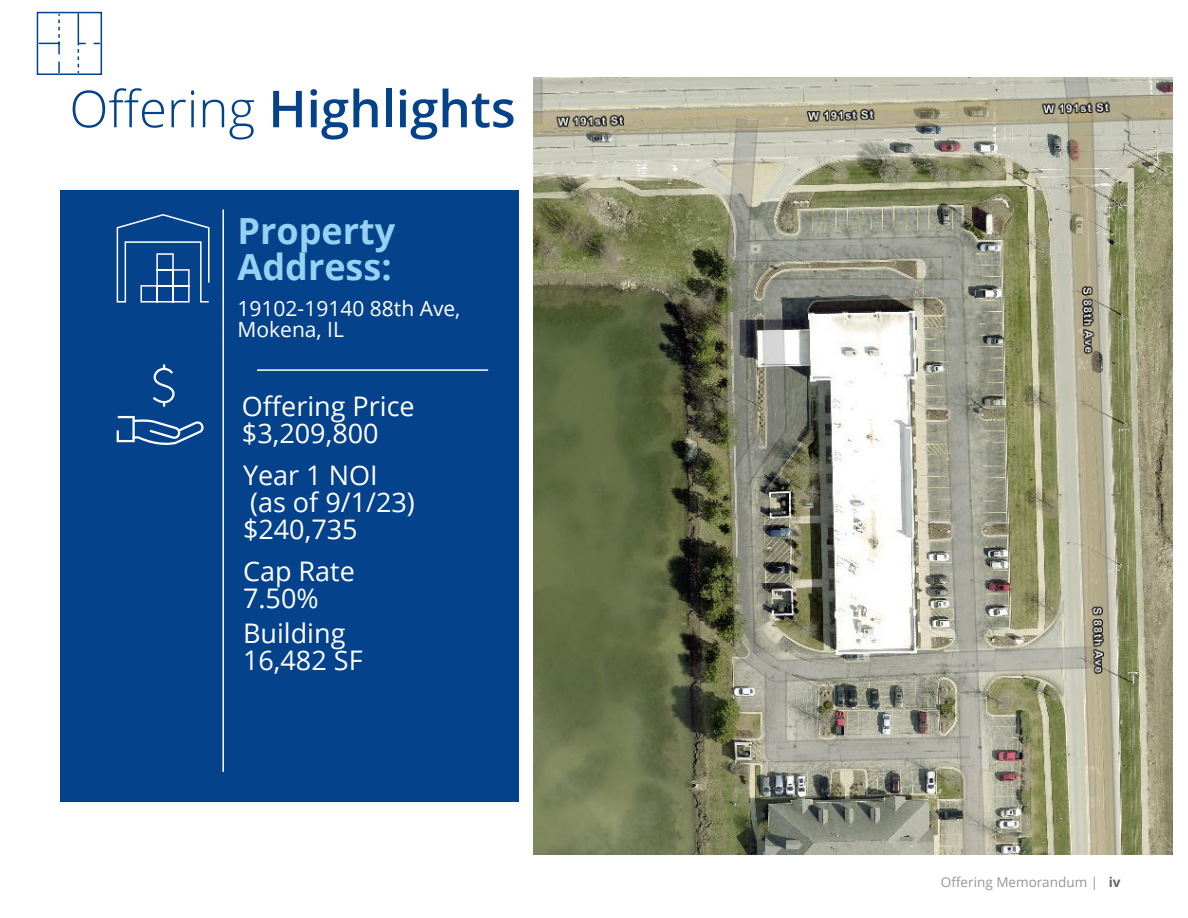
<style>
.page{position:relative;width:1188px;height:918px;background:#fff}
.page>*{position:absolute;margin:0;border:0;box-sizing:border-box;transform-origin:0 0}
.t1{font:600 51px "Open Sans";color:#05428c}
.t2{font:700 36px/36px "Open Sans";color:#95d2f2}
.t3{font:27px/27px "Open Sans";color:#fff}
.t4{font:21px/21px "Open Sans";color:#fff}
.t5{font:13.5px "Open Sans";color:#94969c}
.s1{font-weight:300}
.s2{font-weight:700;color:#5f6369}
</style>
<div class="page">
<div style="left:60px;top:190px;width:459px;height:611px;background:#05428c"></div>
<svg style="left:58px;top:62px;width:2px;height:10px"></svg>
<svg style="left:40px;top:15px;width:20px;height:39px"></svg>
<hr style="left:78px;top:13px;width:1px;height:32px;background:#05428c">
<svg style="left:78px;top:43px;width:8px;height:29px"></svg>
<div style="left:37px;top:12px;width:65px;height:63px;border:2px solid #05428c"></div>
<svg style="left:116px;top:214px;width:94px;height:89px"></svg>
<hr style="left:222px;top:210px;width:2px;height:562px;background:#fff">
<svg style="left:116px;top:364px;width:88px;height:81px"></svg>
<hr style="left:257px;top:369px;width:231px;height:2px;background:#fff">
<img style="left:534px;top:78px;width:639px;height:777px">
<p class="t1" style="left:69px;top:74px;width:448px"><span class="s1">Offering</span> Highlights</p>
<p class="t2" style="left:238px;top:212px;width:159px">Property<br>Address:</p>
<p class="t4" style="left:238px;top:297px;width:224px">19102-19140 88th Ave,<br>Mokena, IL</p>
<p class="t3" style="left:242px;top:392px;width:174px">Offering Price</p>
<p class="t3" style="left:242px;top:419px;width:138px">$3,209,800</p>
<p class="t3" style="left:243px;top:461px;width:136px">Year 1 NOI</p>
<p class="t3" style="left:250px;top:488px;width:166px">(as of 9/1/23)</p>
<p class="t3" style="left:243px;top:515px;width:116px">$240,735</p>
<p class="t3" style="left:243px;top:557px;width:113px">Cap Rate<br>7.50%</p>
<p class="t3" style="left:243px;top:619px;width:104px">Building</p>
<p class="t3" style="left:243px;top:646px;width:121px">16,482 SF</p>
<p class="t5" style="left:941px;top:873px;width:181px">Offering Memorandum | <span class="s2">iv</span></p>
</div>
